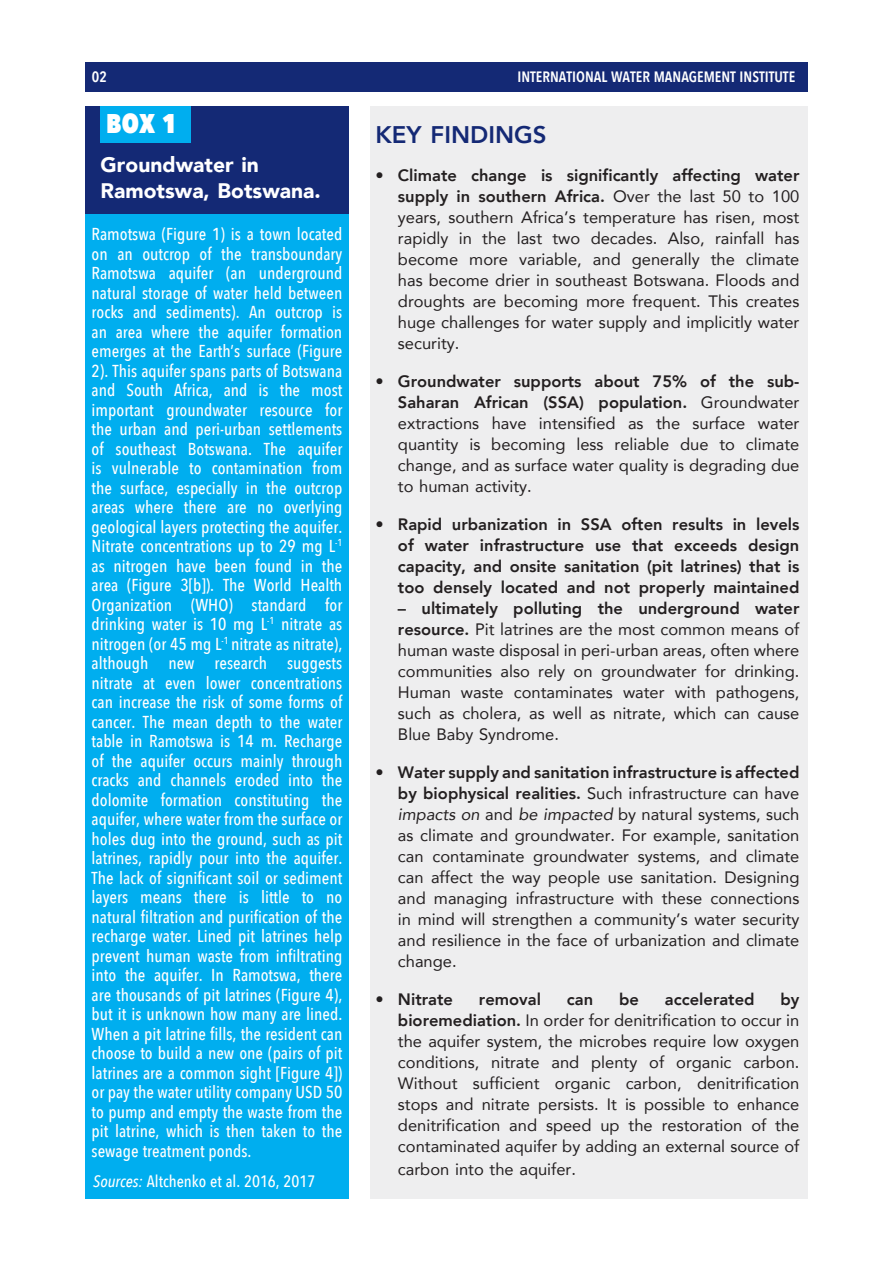
<style>
.page{position:relative;width:893px;height:1263px;background:#fff}
.page>*{position:absolute;margin:0;border:0;box-sizing:border-box;transform-origin:0 0}
.t1{font:800 27px "Avenir Next Condensed";color:#fff}
.t2{font:800 24px "Avenir";color:#142975}
.t3{font:900 21px/25.2px "Avenir";color:#fff}
.t4{font:500 17.25px/19.5px "Avenir Next Condensed";color:#fff;text-align:justify}
.t5{font:16.5px/21px "Avenir";color:#231f20;text-align:justify}
.t6{font:800 16.5px/21px "Avenir";color:#231f20;text-align:justify}
.t7{font:500 16.5px "Avenir Next Condensed";color:#fff}
.t8{font:600 15px "Avenir Next Condensed";color:#fff}
.s1{font-style:italic}
.s2{font-weight:500}
.s3{font-weight:800}
</style>
<div class="page">
<div style="left:370px;top:106px;width:438px;height:1093px;background:#eeeeef"></div>
<div style="left:85px;top:106px;width:264px;height:1093px;background:#00aeef"></div>
<div style="left:85px;top:106px;width:264px;height:107px;background:#142975"></div>
<div style="left:101px;top:106px;width:90px;height:37px;background:#00aeef"></div>
<div style="left:85px;top:62px;width:723px;height:29px;background:#142975"></div>
<p class="t8" style="left:92px;top:64px;width:16px">02</p>
<p class="t8" style="left:517px;top:63px;width:279px">INTERNATIONAL WATER MANAGEMENT INSTITUTE</p>
<h1 class="t1" style="left:106px;top:107px;width:72px">BOX 1</h1>
<p class="t3" style="left:101px;top:152px;width:221px">Groundwater in<br>Ramotswa, Botswana.</p>
<p class="t4" style="left:92px;top:224px;width:252px">Ramotswa (Figure 1) is a town located on an outcrop of the transboundary Ramotswa aquifer (an underground natural storage of water held between rocks and sediments). An outcrop is an area where the aquifer formation emerges at the Earth’s surface (Figure 2). This aquifer spans parts of Botswana and South Africa, and is the most important groundwater resource for the urban and peri-urban settlements of southeast Botswana. The aquifer is vulnerable to contamination from the surface, especially in the outcrop areas where there are no overlying geological layers protecting the aquifer.<br>Nitrate concentrations up to 29 mg L<sup>-1 </sup>as nitrogen have been found in the area (Figure 3[b]). The World Health Organization (WHO) standard for drinking water is 10 mg L<sup>-1</sup> nitrate as nitrogen (or 45 mg L<sup>-1</sup> nitrate as nitrate), although new research suggests nitrate at even lower concentrations can increase the risk of some forms of cancer. The mean depth to the water table in Ramotswa is 14 m. Recharge of the aquifer occurs mainly through cracks and channels eroded into the dolomite formation constituting the aquifer, where water from the surface or holes dug into the ground, such as pit latrines, rapidly pour into the aquifer.<br>The lack of significant soil or sediment layers means there is little to no natural filtration and purification of the recharge water. Lined pit latrines help prevent human waste from infiltrating into the aquifer. In Ramotswa, there are thousands of pit latrines (Figure 4), but it is unknown how many are lined.<br>When a pit latrine fills, the resident can choose to build a new one (pairs of pit latrines are a common sight [Figure 4]) or pay the water utility company USD 50 to pump and empty the waste from the pit latrine, which is then taken to the sewage treatment ponds.</p>
<p class="t7" style="left:93px;top:1171px;width:224px"><span class="s1">Sources:</span> Altchenko et al. 2016, 2017</p>
<h2 class="t2" style="left:375px;top:116px;width:173px">KEY FINDINGS</h2>
<p class="t5" style="left:398px;top:164px;width:403px;text-indent:-23px"><span class="s2">•</span> <span class="s3">Climate change is significantly affecting water supply in southern Africa.</span> Over the last 50 to 100 years, southern Africa’s temperature has risen, most rapidly in the last two decades. Also, rainfall has become more variable, and generally the climate has become drier in southeast Botswana. Floods and droughts are becoming more frequent. This creates huge challenges for water supply and implicitly water security.</p>
<p class="t5" style="left:398px;top:370px;width:403px;text-indent:-23px"><span class="s2">•</span> <span class="s3">Groundwater supports about 75% of the sub-Saharan African (SSA) population.</span> Groundwater extractions have intensified as the surface water quantity is becoming less reliable due to climate change, and as surface water quality is degrading due to human activity.</p>
<p class="t6" style="left:398px;top:514px;width:403px;text-indent:-23px"><span class="s2">•</span> Rapid urbanization in SSA often results in levels of water infrastructure use that exceeds design capacity, and onsite sanitation (pit latrines) that is too densely located and not properly maintained</p>
<p class="t5" style="left:398px;top:597px;width:403px"><span class="s3">– ultimately polluting the underground water resource.</span> Pit latrines are the most common means of human waste disposal in peri-urban areas, often where communities also rely on groundwater for drinking.<br>Human waste contaminates water with pathogens, such as cholera, as well as nitrate, which can cause Blue Baby Syndrome.</p>
<p class="t5" style="left:398px;top:761px;width:403px;text-indent:-23px"><span class="s2">•</span> <span class="s3">Water supply and sanitation infrastructure is affected by biophysical realities.</span> Such infrastructure can have <span class="s1">impacts on</span> and <span class="s1">be impacted</span> by natural systems, such as climate and groundwater. For example, sanitation can contaminate groundwater systems, and climate can affect the way people use sanitation. Designing and managing infrastructure with these connections in mind will strengthen a community’s water security and resilience in the face of urbanization and climate change.</p>
<p class="t6" style="left:375px;top:989px;width:79px"><span class="s2">•</span> Nitrate</p>
<p class="t6" style="left:479px;top:989px;width:64px">removal</p>
<p class="t6" style="left:567px;top:989px;width:28px">can</p>
<p class="t6" style="left:619px;top:989px;width:21px">be</p>
<p class="t6" style="left:665px;top:989px;width:91px">accelerated</p>
<p class="t5" style="left:398px;top:988px;width:403px;text-indent:383px"><span class="s3">by bioremediation.</span> In order for denitrification to occur in the aquifer system, the microbes require low oxygen conditions, nitrate and plenty of organic carbon.<br>Without sufficient organic carbon, denitrification stops and nitrate persists. It is possible to enhance denitrification and speed up the restoration of the contaminated aquifer by adding an external source of</p>
<p class="t5" style="left:398px;top:1158px;width:180px">carbon into the aquifer.</p>
</div>
